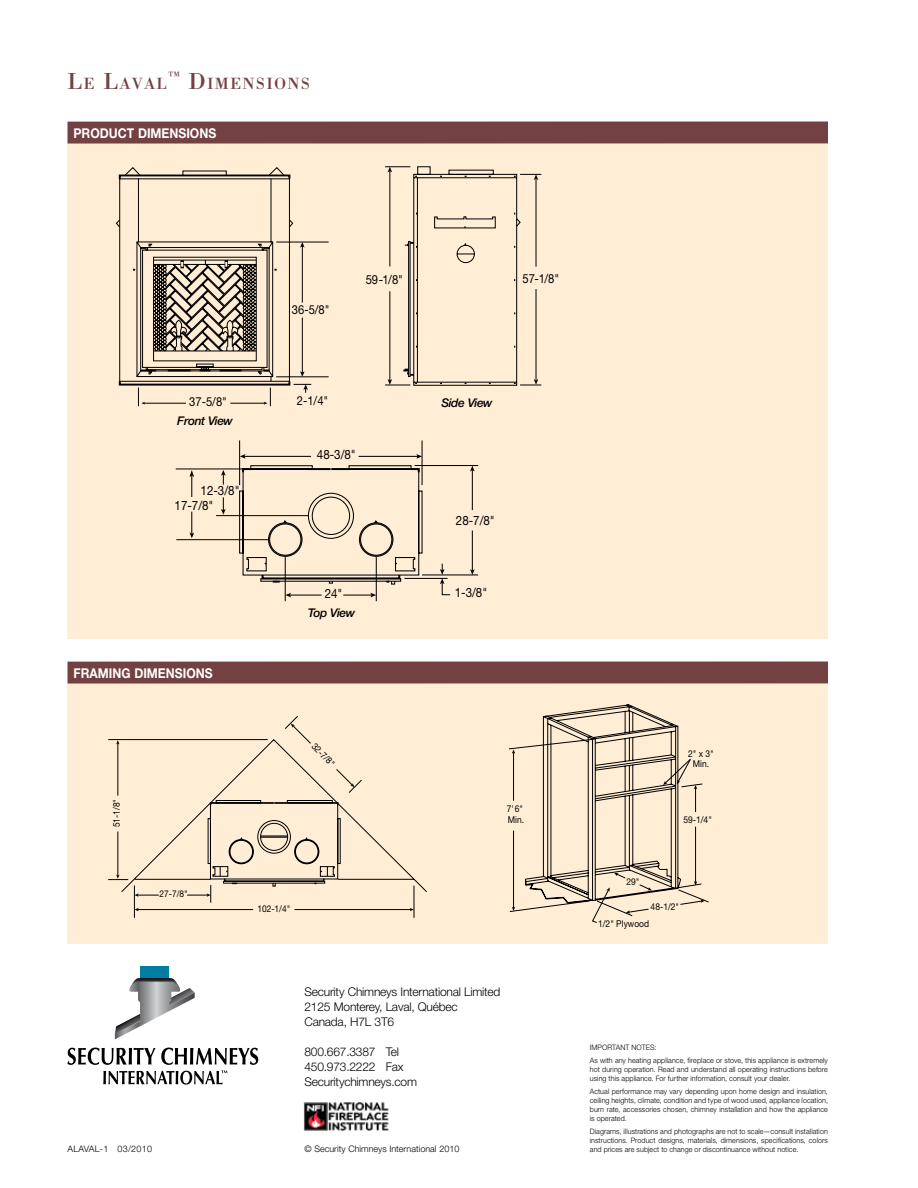
<style>
.page{position:relative;width:918px;height:1188px;background:#fff}
.page>*{position:absolute;margin:0;border:0;box-sizing:border-box;transform-origin:0 0}
.t1{font:16.8px "Bodoni Std";letter-spacing:.07em;color:#744143}
.t2{font:700 13.5px "Helvetica Neue LT Std";color:#fff;scale:.9 1}
.t3{font:12.9px "Helvetica Neue LT Std";color:#000;scale:.9 1}
.t4{font:12.6px "Helvetica Neue LT Std";color:#000;scale:.9 1}
.t5{font:12.45px "Helvetica Neue LT Std";color:#000;scale:.9 1}
.t6{font:300 12px/15px "Helvetica Neue LT Std";letter-spacing:-.02em;color:#000}
.t7{font:italic 500 12px "Helvetica Neue LT Std";letter-spacing:-.035em;color:#000}
.t8{font:9.45px/10.5px "Helvetica Neue LT Std";color:#000;scale:.9 1}
.t9{font:9.3px "Helvetica Neue LT Std";color:#000;scale:.9 1}
.t10{font:300 9px "Helvetica Neue LT Std";color:#000}
.t11{font:300 9px "Helvetica Neue LT Std";letter-spacing:.025em;color:#000}
.t12{font:300 7.5px/9px "Helvetica Neue LT Std";letter-spacing:.015em;color:#000;scale:.95 1}
.s1{font-size:24px}
</style>
<div class="page">
<div style="left:140px;top:966px;width:28px;height:21px;background:#007ea2"></div>
<svg style="left:115px;top:978px;width:80px;height:61px"></svg>
<svg style="left:68px;top:1048px;width:190px;height:37px"></svg>
<div style="left:68px;top:143px;width:760px;height:496px;background:#ffeed5"></div>
<div style="left:68px;top:683px;width:760px;height:261px;background:#ffeed5"></div>
<div style="left:68px;top:122px;width:760px;height:22px;background:#744143"></div>
<div style="left:68px;top:662px;width:760px;height:22px;background:#744143"></div>
<hr style="left:285px;top:557px;width:1px;height:44px;background:#000">
<hr style="left:376px;top:557px;width:1px;height:44px;background:#000">
<svg style="left:116px;top:166px;width:425px;height:431px"></svg>
<hr style="left:216px;top:515px;width:92px;height:1px;background:#000">
<hr style="left:176px;top:539px;width:93px;height:1px;background:#000">
<img style="left:303px;top:1102px;width:86px;height:29px">
<svg style="left:359px;top:1124px;width:27px;height:1px"></svg>
<svg style="left:134px;top:893px;width:281px;height:25px"></svg>
<svg style="left:120px;top:739px;width:307px;height:154px"></svg>
<hr style="left:108px;top:739px;width:160px;height:1px;background:#000">
<hr style="left:117px;top:832px;width:1px;height:44px;background:#000">
<svg style="left:108px;top:875px;width:20px;height:5px"></svg>
<hr style="left:117px;top:743px;width:1px;height:53px;background:#000">
<svg style="left:116px;top:740px;width:4px;height:4px"></svg>
<svg style="left:284px;top:716px;width:79px;height:78px"></svg>
<svg style="left:508px;top:704px;width:201px;height:219px"></svg>
<h1 class="t1" style="left:68px;top:73px;width:244px"><span class="s1">L</span>E <span class="s1">L</span>AVAL<sup>™</sup> <span class="s1">D</span>IMENSIONS</h1>
<h2 class="t2" style="left:74px;top:125px;width:160px">PRODUCT DIMENSIONS</h2>
<h3 class="t5" style="left:292px;top:303px;width:43px">36-5/8"</h3>
<h3 class="t4" style="left:366px;top:272px;width:43px">59-1/8"</h3>
<h3 class="t4" style="left:523px;top:271px;width:42px">57-1/8"</h3>
<h3 class="t5" style="left:189px;top:394px;width:43px">37-5/8"</h3>
<h3 class="t7" style="left:177px;top:413px;width:57px">Front View</h3>
<h3 class="t3" style="left:201px;top:483px;width:45px">12-3/8"</h3>
<h3 class="t3" style="left:175px;top:497px;width:45px">17-7/8"</h3>
<h3 class="t5" style="left:297px;top:393px;width:36px">2-1/4"</h3>
<h3 class="t3" style="left:317px;top:447px;width:45px">48-3/8"</h3>
<h2 class="t2" style="left:74px;top:665px;width:156px">FRAMING DIMENSIONS</h2>
<p class="t9" style="left:111px;top:827px;width:33px;rotate:-90deg">51-1/8"</p>
<p class="t9" style="left:160px;top:888px;width:33px">27-7/8"</p>
<h3 class="t3" style="left:325px;top:586px;width:21px">24"</h3>
<h3 class="t7" style="left:308px;top:606px;width:49px">Top View</h3>
<p class="t9" style="left:317px;top:741px;width:33px;rotate:45deg">32-7/8"</p>
<p class="t9" style="left:257px;top:903px;width:38px">102-1/4"</p>
<h3 class="t7" style="left:441px;top:395px;width:53px">Side View</h3>
<h3 class="t3" style="left:456px;top:513px;width:45px">28-7/8"</h3>
<h3 class="t3" style="left:455px;top:585px;width:38px">1-3/8"</h3>
<h3 class="t4" style="left:450px;top:587px;width:44px">28-7/8"</h3>
<p class="t8" style="left:688px;top:748px;width:30px;text-align:center">2" x 3"<br>Min.</p>
<p class="t8" style="left:507px;top:804px;width:21px">7'6"<br>Min.</p>
<p class="t8" style="left:683px;top:814px;width:33px">59-1/4"</p>
<p class="t9" style="left:506px;top:814px;width:33px">12-1/2"</p>
<p class="t9" style="left:681px;top:815px;width:16px">18"</p>
<p class="t8" style="left:626px;top:876px;width:16px">29"</p>
<p class="t8" style="left:651px;top:902px;width:33px">48-1/2"</p>
<p class="t8" style="left:598px;top:918px;width:58px">1/2" Plywood</p>
<h3 class="t6" style="left:304px;top:984px;width:197px">Security Chimneys International Limited<br>2125 Monterey, Laval, Québec<br>Canada, H7L 3T6</h3>
<h3 class="t6" style="left:304px;top:1044px;width:114px">800.667.3387 Tel<br>450.973.2222 Fax<br>Securitychimneys.com</h3>
<p class="t12" style="left:590px;top:1041px;width:252px;line-height:12.9px">IMPORTANT NOTES:<br>As with any heating appliance, fireplace or stove, this appliance is extremely</p>
<p class="t12" style="left:590px;top:1065px;width:252px">hot during operation. Read and understand all operating instructions before using this appliance. For further information, consult your dealer.</p>
<p class="t12" style="left:590px;top:1087px;width:252px;text-align:justify">Actual performance may vary depending upon home design and insulation, ceiling heights, climate, condition and type of wood used, appliance location, burn rate, accessories chosen, chimney installation and how the appliance is operated.</p>
<p class="t12" style="left:590px;top:1127px;width:252px;text-align:justify">Diagrams, illustrations and photographs are not to scale—consult installation instructions. Product designs, materials, dimensions, specifications, colors and prices are subject to change or discontinuance without notice.</p>
<p class="t9" style="left:355px;top:1139px;width:28px">1-7/8"</p>
<p class="t9" style="left:440px;top:1140px;width:33px">46-3/4"</p>
<p class="t11" style="left:68px;top:1143px;width:86px">ALAVAL-1 03/2010</p>
<p class="t10" style="left:304px;top:1143px;width:156px">© Security Chimneys International 2010</p>
</div>
